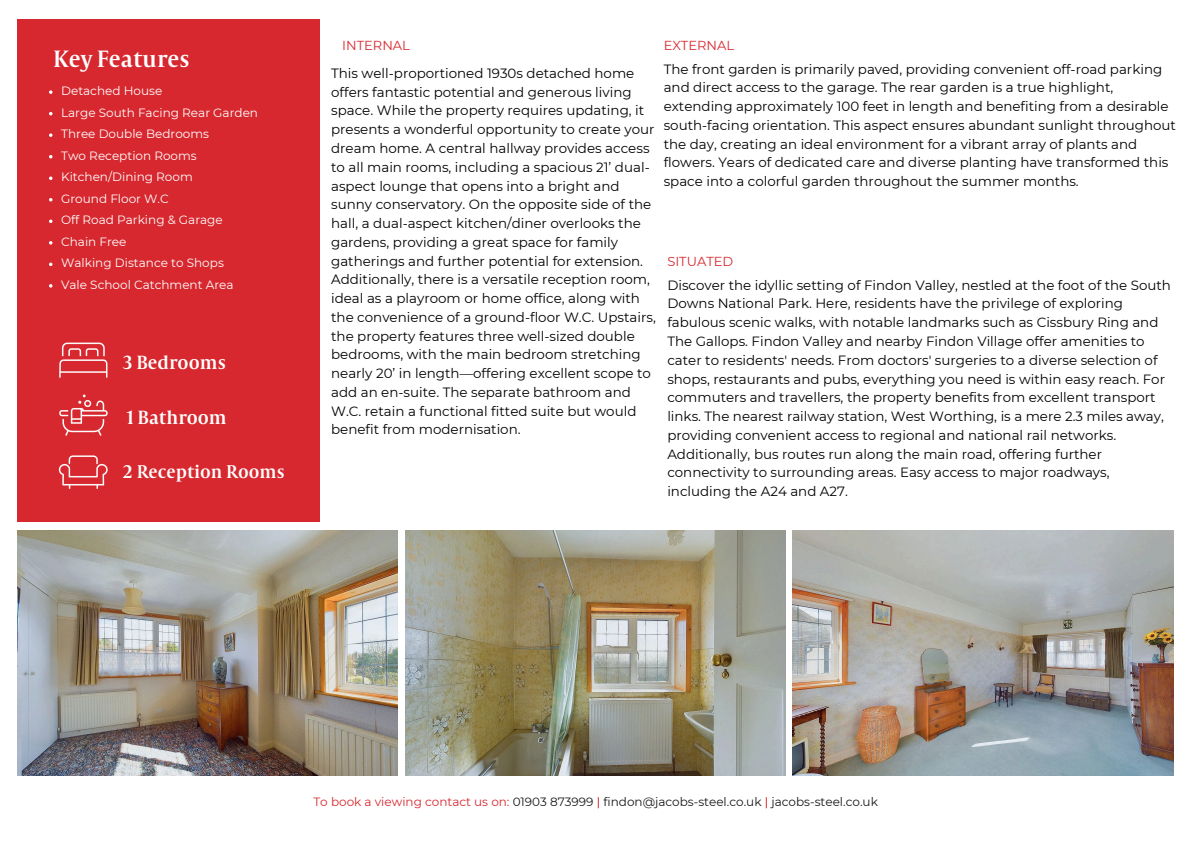
<style>
.page{position:relative;width:1191px;height:843px;background:#fff}
.page>*{position:absolute;margin:0;border:0;box-sizing:border-box;transform-origin:0 0}
.t1{font:26px "Capitolium Road";color:#fff}
.t2{font:21px "Capitolium Road";color:#fff}
.t3{font:20.2px "Capitolium Road";color:#fff}
.t4{font:13.4px/18.8px "Montserrat";color:#000}
.t5{font:13px "Montserrat";color:#d7282f}
.t6{font:12px "Montserrat";color:#fff}
.t7{font:12px "Montserrat";color:#191718}
.s1{color:#d7282f}
.s2{font-weight:500;color:#d7282f}
</style>
<div class="page">
<img style="left:17px;top:530px;width:381px;height:245px">
<img style="left:792px;top:530px;width:380px;height:245px">
<img style="left:405px;top:530px;width:380px;height:245px">
<div style="left:17px;top:19px;width:303px;height:502px;background:#d7282f"></div>
<img style="left:58px;top:455px;width:50px;height:34px">
<img style="left:59px;top:394px;width:49px;height:42px">
<img style="left:59px;top:342px;width:49px;height:36px">
<svg style="left:49px;top:90px;width:3px;height:4px"></svg>
<svg style="left:49px;top:133px;width:3px;height:4px"></svg>
<svg style="left:49px;top:176px;width:3px;height:4px"></svg>
<svg style="left:49px;top:219px;width:3px;height:4px"></svg>
<p class="t1" style="left:53px;top:50px;width:138px">Key Features</p>
<p class="t6" style="left:61px;top:84px;width:103px">Detached House</p>
<p class="t6" style="left:61px;top:105px;width:198px">Large South Facing Rear Garden</p>
<p class="t6" style="left:61px;top:127px;width:149px">Three Double Bedrooms</p>
<p class="t6" style="left:61px;top:148px;width:137px">Two Reception Rooms</p>
<p class="t6" style="left:61px;top:170px;width:133px">Kitchen/Dining Room</p>
<p class="t6" style="left:61px;top:191px;width:109px">Ground Floor W.C</p>
<p class="t6" style="left:61px;top:213px;width:163px">Off Road Parking &amp; Garage</p>
<p class="t6" style="left:61px;top:234px;width:67px">Chain Free</p>
<p class="t6" style="left:61px;top:256px;width:164px">Walking Distance to Shops</p>
<p class="t6" style="left:61px;top:277px;width:174px">Vale School Catchment Area</p>
<h2 class="t2" style="left:123px;top:355px;width:104px">3 Bedrooms</h2>
<p class="t2" style="left:127px;top:410px;width:102px">1 Bathroom</p>
<h2 class="t3" style="left:123px;top:465px;width:163px">2 Reception Rooms</h2>
<p class="t5" style="left:342px;top:37px;width:69px">INTERNAL</p>
<h2 class="t4" style="left:331px;top:64px;width:326px">This well-proportioned 1930s detached home offers fantastic potential and generous living space. While the property requires updating, it presents a wonderful opportunity to create your dream home. A central hallway provides access to all main rooms, including a spacious 21’ dual&shy;aspect lounge that opens into a bright and sunny conservatory. On the opposite side of the hall, a dual-aspect kitchen/diner overlooks the gardens, providing a great space for family gatherings and further potential for extension.<br>Additionally, there is a versatile reception room, ideal as a playroom or home office, along with the convenience of a ground-floor W.C. Upstairs, the property features three well-sized double bedrooms, with the main bedroom stretching nearly 20’ in length—offering excellent scope to add an en-suite. The separate bathroom and W.C. retain a functional fitted suite but would benefit from modernisation.</h2>
<h3 class="t5" style="left:663px;top:37px;width:72px">EXTERNAL</h3>
<h3 class="t4" style="left:663px;top:59px;width:513px">The front garden is primarily paved, providing convenient off-road parking and direct access to the garage. The rear garden is a true highlight, extending approximately 100 feet in length and benefiting from a desirable south-facing orientation. This aspect ensures abundant sunlight throughout the day, creating an ideal environment for a vibrant array of plants and flowers. Years of dedicated care and diverse planting have transformed this space into a colorful garden throughout the summer months.</h3>
<h4 class="t5" style="left:667px;top:253px;width:67px">SITUATED</h4>
<h4 class="t4" style="left:667px;top:275px;width:505px">Discover the idyllic setting of Findon Valley, nestled at the foot of the South Downs National Park. Here, residents have the privilege of exploring fabulous scenic walks, with notable landmarks such as Cissbury Ring and The Gallops. Findon Valley and nearby Findon Village offer amenities to cater to residents' needs. From doctors' surgeries to a diverse selection of shops, restaurants and pubs, everything you need is within easy reach. For commuters and travellers, the property benefits from excellent transport links. The nearest railway station, West Worthing, is a mere 2.3 miles away, providing convenient access to regional and national rail networks.<br>Additionally, bus routes run along the main road, offering further connectivity to surrounding areas. Easy access to major roadways, including the A24 and A27.</h4>
<h1 class="t7" style="left:313px;top:794px;width:566px"><span class="s1">To book a viewing contact us on:</span> 01903 873999 <span class="s2">|</span> findon@jacobs-steel.co.uk <span class="s2">|</span> jacobs-steel.co.uk</h1>
</div>
